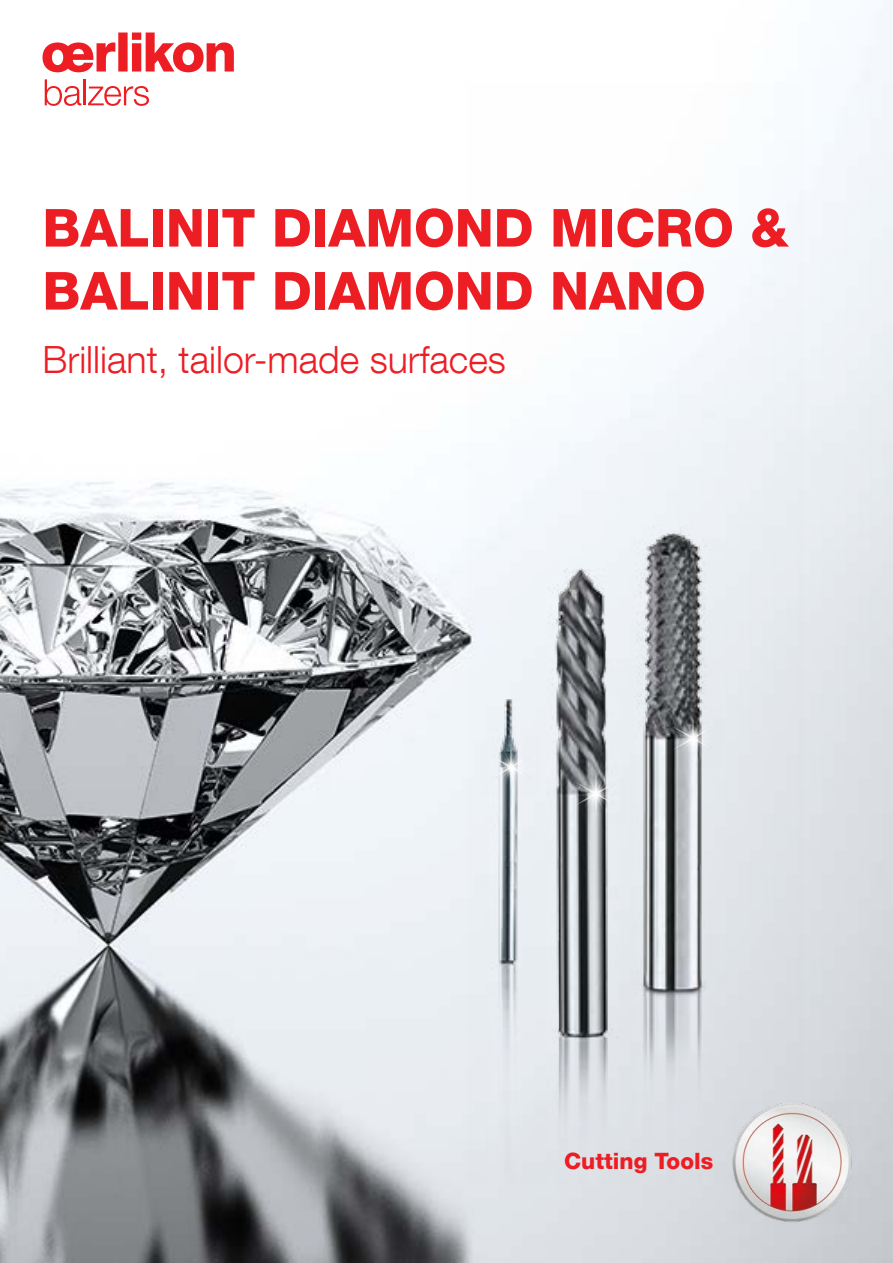
<style>
.page{position:relative;width:893px;height:1263px;background:#fff}
.page>*{position:absolute;margin:0;border:0;box-sizing:border-box;transform-origin:0 0}
.t1{font:800 52.5px/63px "Helvetica Neue LT Com";color:#ed1d24}
.t2{font:300 37.5px "Helvetica Neue LT Com";color:#ed1d24}
.t3{font:800 22.5px "Helvetica Neue LT Com";color:#ed1d24}
</style>
<div class="page">
<img style="left:0;top:0;width:893px;height:1263px">
<img style="left:466px;top:82px;width:338px;height:1102px">
<img style="left:731px;top:1101px;width:122px;height:122px">
<svg style="left:43px;top:33px;width:191px;height:39px"></svg>
<svg style="left:45px;top:79px;width:36px;height:27px"></svg>
<hr style="left:83px;top:79px;width:3px;height:26px;background:#ed1d24">
<svg style="left:88px;top:86px;width:61px;height:20px"></svg>
<img style="left:481px;top:738px;width:59px;height:59px">
<img style="left:567px;top:764px;width:58px;height:59px">
<img style="left:663px;top:708px;width:59px;height:59px">
<p class="t1" style="left:43px;top:196px;width:747px">BALINIT DIAMOND MICRO &amp;<br>BALINIT DIAMOND NANO</p>
<p class="t2" style="left:43px;top:336px;width:465px">Brilliant, tailor-made surfaces</p>
<p class="t3" style="left:564px;top:1147px;width:151px">Cutting Tools</p>
</div>
